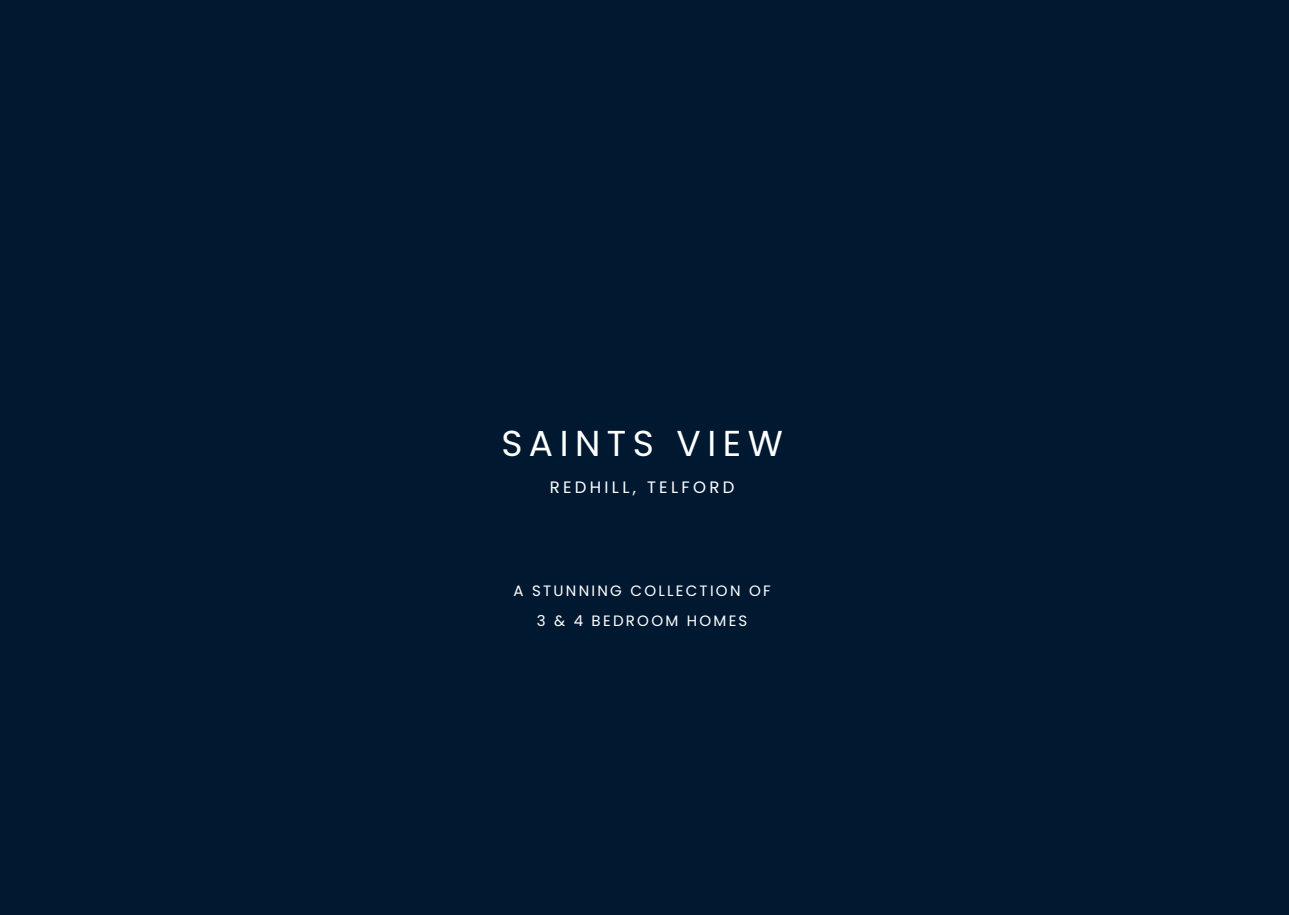
<style>
.page{position:relative;width:1289px;height:915px;background:#fff}
.page>*{position:absolute;margin:0;border:0;box-sizing:border-box;transform-origin:0 0}
.t1{font:36px "Poppins";letter-spacing:.18em;color:#fff}
.t2{font:16.5px "Poppins";letter-spacing:.2em;color:#fff}
.t3{font:15px/30px "Poppins";letter-spacing:.15em;color:#fff;text-align:center}
</style>
<div class="page">
<div style="left:0;top:0;width:1288px;height:914px;background:#001930"></div>
<h1 class="t1" style="left:501px;top:422px;width:283px">SAINTS VIEW</h1>
<p class="t2" style="left:549px;top:477px;width:186px">REDHILL, TELFORD</p>
<p class="t3" style="left:513px;top:575px;width:259px">A STUNNING COLLECTION OF<br>3 &amp; 4 BEDROOM HOMES</p>
</div>
